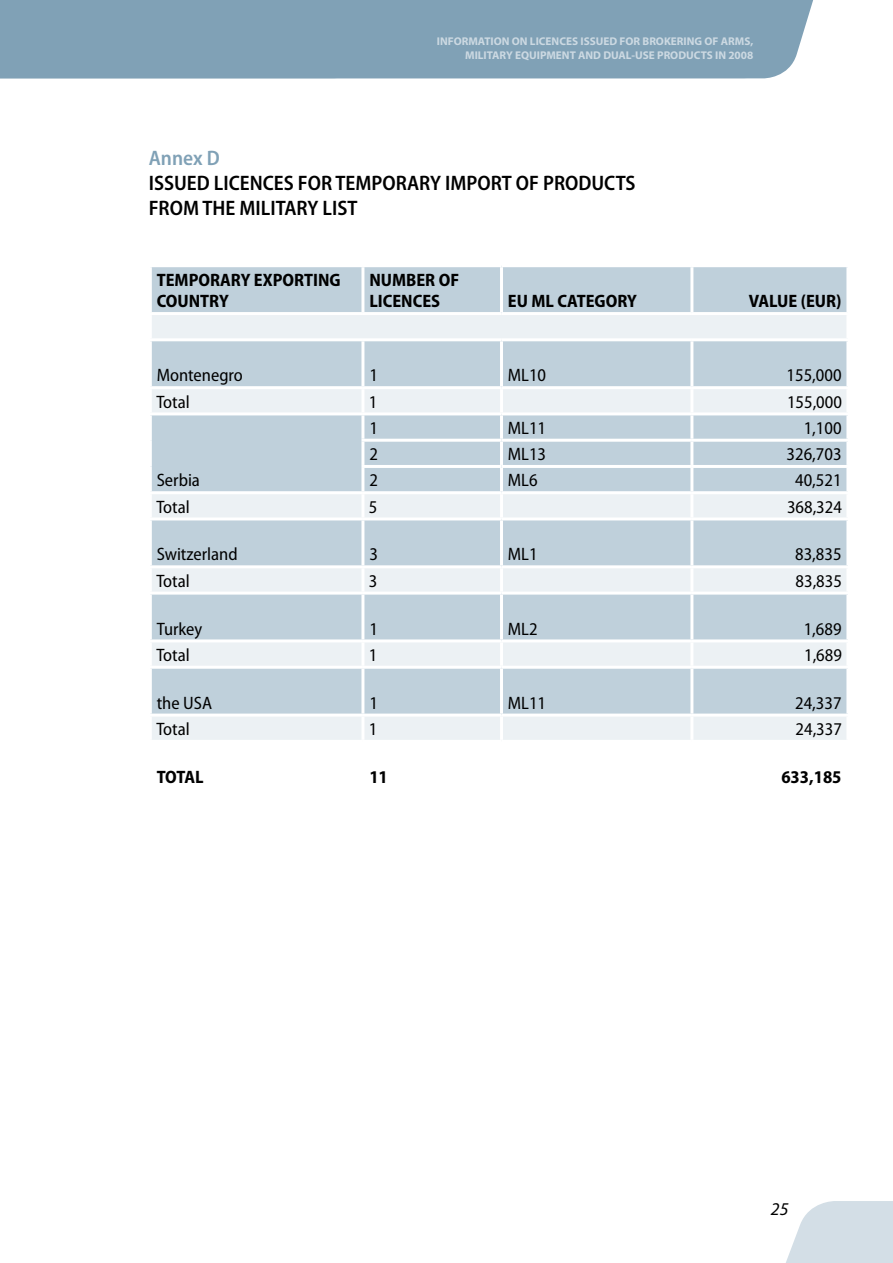
<style>
.page{position:relative;width:893px;height:1263px;background:#fff}
.page>*{position:absolute;margin:0;border:0;box-sizing:border-box;transform-origin:0 0}
.t1{font:600 semi-condensed 21px/25.2px "Myriad Pro";color:#000}
.t2{font:600 semi-condensed 21px "Myriad Pro";color:#80a1b6}
.t3{font:semi-condensed 18px "Myriad Pro";color:#000}
.t4{font:700 semi-condensed 18px/21.6px "Myriad Pro";color:#000}
.t5{font:italic 18px "Myriad Pro";color:#000}
.t6{font:700 11.25px/13.5px "Myriad Pro";color:#ccd9e2;text-align:right}
</style>
<div class="page">
<svg style="left:786px;top:1201px;width:107px;height:62px;background:#d8e2e9"></svg>
<div style="left:0;top:0;width:813px;height:78px;background:#80a1b6"></div>
<div style="left:152px;top:267px;width:694px;height:45px;background:#bfd0db"></div>
<svg style="left:152px;top:315px;width:694px;height:425px;background:#cfdce4"></svg>
<hr style="left:361px;top:267px;width:3px;height:45px;background:#fff">
<hr style="left:500px;top:267px;width:3px;height:45px;background:#fff">
<hr style="left:690px;top:267px;width:3px;height:45px;background:#fff">
<hr style="left:361px;top:341px;width:3px;height:45px;background:#fff">
<hr style="left:500px;top:341px;width:3px;height:45px;background:#fff">
<hr style="left:690px;top:341px;width:3px;height:45px;background:#fff">
<hr style="left:361px;top:389px;width:3px;height:23px;background:#fff">
<hr style="left:500px;top:389px;width:3px;height:23px;background:#fff">
<hr style="left:690px;top:389px;width:3px;height:23px;background:#fff">
<hr style="left:361px;top:415px;width:3px;height:24px;background:#fff">
<hr style="left:500px;top:415px;width:3px;height:24px;background:#fff">
<hr style="left:690px;top:415px;width:3px;height:24px;background:#fff">
<hr style="left:361px;top:439px;width:140px;height:3px;background:#fff">
<hr style="left:361px;top:442px;width:3px;height:23px;background:#fff">
<hr style="left:501px;top:439px;width:191px;height:3px;background:#fff">
<hr style="left:500px;top:442px;width:3px;height:23px;background:#fff">
<hr style="left:692px;top:439px;width:157px;height:3px;background:#fff">
<hr style="left:690px;top:442px;width:3px;height:23px;background:#fff">
<hr style="left:361px;top:465px;width:140px;height:3px;background:#fff">
<hr style="left:361px;top:468px;width:3px;height:23px;background:#fff">
<hr style="left:501px;top:465px;width:191px;height:3px;background:#fff">
<hr style="left:500px;top:468px;width:3px;height:23px;background:#fff">
<hr style="left:692px;top:465px;width:157px;height:3px;background:#fff">
<hr style="left:690px;top:468px;width:3px;height:23px;background:#fff">
<hr style="left:361px;top:494px;width:3px;height:23px;background:#fff">
<hr style="left:500px;top:494px;width:3px;height:23px;background:#fff">
<hr style="left:690px;top:494px;width:3px;height:23px;background:#fff">
<hr style="left:361px;top:520px;width:3px;height:45px;background:#fff">
<hr style="left:500px;top:520px;width:3px;height:45px;background:#fff">
<hr style="left:690px;top:520px;width:3px;height:45px;background:#fff">
<hr style="left:361px;top:568px;width:3px;height:24px;background:#fff">
<hr style="left:500px;top:568px;width:3px;height:24px;background:#fff">
<hr style="left:690px;top:568px;width:3px;height:24px;background:#fff">
<hr style="left:361px;top:595px;width:3px;height:44px;background:#fff">
<hr style="left:500px;top:595px;width:3px;height:44px;background:#fff">
<hr style="left:690px;top:595px;width:3px;height:44px;background:#fff">
<hr style="left:361px;top:642px;width:3px;height:24px;background:#fff">
<hr style="left:500px;top:642px;width:3px;height:24px;background:#fff">
<hr style="left:690px;top:642px;width:3px;height:24px;background:#fff">
<hr style="left:361px;top:669px;width:3px;height:44px;background:#fff">
<hr style="left:500px;top:669px;width:3px;height:44px;background:#fff">
<hr style="left:690px;top:669px;width:3px;height:44px;background:#fff">
<hr style="left:361px;top:716px;width:3px;height:24px;background:#fff">
<hr style="left:500px;top:716px;width:3px;height:24px;background:#fff">
<hr style="left:690px;top:716px;width:3px;height:24px;background:#fff">
<hr style="left:149px;top:338px;width:214px;height:3px;background:#fff">
<hr style="left:363px;top:338px;width:138px;height:3px;background:#fff">
<hr style="left:501px;top:338px;width:191px;height:3px;background:#fff">
<hr style="left:692px;top:338px;width:157px;height:3px;background:#fff">
<hr style="left:149px;top:386px;width:214px;height:3px;background:#fff">
<hr style="left:363px;top:386px;width:138px;height:3px;background:#fff">
<hr style="left:501px;top:386px;width:191px;height:3px;background:#fff">
<hr style="left:692px;top:386px;width:157px;height:3px;background:#fff">
<hr style="left:149px;top:412px;width:214px;height:3px;background:#fff">
<hr style="left:363px;top:412px;width:138px;height:3px;background:#fff">
<hr style="left:501px;top:412px;width:191px;height:3px;background:#fff">
<hr style="left:692px;top:412px;width:157px;height:3px;background:#fff">
<hr style="left:149px;top:491px;width:214px;height:3px;background:#fff">
<hr style="left:363px;top:491px;width:138px;height:3px;background:#fff">
<hr style="left:501px;top:491px;width:191px;height:3px;background:#fff">
<hr style="left:692px;top:491px;width:157px;height:3px;background:#fff">
<hr style="left:149px;top:517px;width:214px;height:3px;background:#fff">
<hr style="left:363px;top:517px;width:138px;height:3px;background:#fff">
<hr style="left:501px;top:517px;width:191px;height:3px;background:#fff">
<hr style="left:692px;top:517px;width:157px;height:3px;background:#fff">
<hr style="left:149px;top:565px;width:214px;height:3px;background:#fff">
<hr style="left:363px;top:565px;width:138px;height:3px;background:#fff">
<hr style="left:501px;top:565px;width:191px;height:3px;background:#fff">
<hr style="left:692px;top:565px;width:157px;height:3px;background:#fff">
<hr style="left:149px;top:592px;width:214px;height:3px;background:#fff">
<hr style="left:363px;top:592px;width:138px;height:3px;background:#fff">
<hr style="left:501px;top:592px;width:191px;height:3px;background:#fff">
<hr style="left:692px;top:592px;width:157px;height:3px;background:#fff">
<hr style="left:149px;top:639px;width:214px;height:3px;background:#fff">
<hr style="left:363px;top:639px;width:138px;height:3px;background:#fff">
<hr style="left:501px;top:639px;width:191px;height:3px;background:#fff">
<hr style="left:692px;top:639px;width:157px;height:3px;background:#fff">
<hr style="left:149px;top:666px;width:214px;height:3px;background:#fff">
<hr style="left:363px;top:666px;width:138px;height:3px;background:#fff">
<hr style="left:501px;top:666px;width:191px;height:3px;background:#fff">
<hr style="left:692px;top:666px;width:157px;height:3px;background:#fff">
<hr style="left:149px;top:713px;width:214px;height:3px;background:#fff">
<hr style="left:363px;top:713px;width:138px;height:3px;background:#fff">
<hr style="left:501px;top:713px;width:191px;height:3px;background:#fff">
<hr style="left:692px;top:713px;width:157px;height:3px;background:#fff">
<p class="t6" style="left:437px;top:34px;width:318px">INFORMATION ON LICENCES ISSUED FOR BROKERING OF ARMS,<br>MILITARY EQUIPMENT AND DUAL-USE PRODUCTS IN 2008</p>
<p class="t2" style="left:149px;top:146px;width:72px">Annex D</p>
<p class="t1" style="left:149px;top:170px;width:488px">ISSUED LICENCES FOR TEMPORARY IMPORT OF PRODUCTS<br>FROM THE MILITARY LIST</p>
<p class="t4" style="left:157px;top:269px;width:185px">TEMPORARY EXPORTING<br>COUNTRY</p>
<p class="t4" style="left:369px;top:269px;width:91px">NUMBER OF<br>LICENCES</p>
<p class="t4" style="left:508px;top:291px;width:130px">EU ML CATEGORY</p>
<p class="t4" style="left:749px;top:291px;width:94px">VALUE (EUR)</p>
<p class="t3" style="left:157px;top:365px;width:88px">Montenegro</p>
<p class="t3" style="left:369px;top:365px;width:10px">1</p>
<p class="t3" style="left:508px;top:365px;width:40px">ML10</p>
<p class="t3" style="left:787px;top:365px;width:56px">155,000</p>
<p class="t3" style="left:156px;top:392px;width:35px">Total</p>
<p class="t3" style="left:369px;top:392px;width:10px">1</p>
<p class="t3" style="left:787px;top:392px;width:56px">155,000</p>
<p class="t3" style="left:157px;top:471px;width:45px">Serbia</p>
<p class="t3" style="left:369px;top:418px;width:10px">1</p>
<p class="t3" style="left:508px;top:418px;width:40px">ML11</p>
<p class="t3" style="left:804px;top:418px;width:39px">1,100</p>
<p class="t3" style="left:369px;top:444px;width:10px">2</p>
<p class="t3" style="left:508px;top:444px;width:40px">ML13</p>
<p class="t3" style="left:787px;top:444px;width:56px">326,703</p>
<p class="t3" style="left:369px;top:471px;width:10px">2</p>
<p class="t3" style="left:508px;top:471px;width:31px">ML6</p>
<p class="t3" style="left:795px;top:471px;width:48px">40,521</p>
<p class="t3" style="left:156px;top:497px;width:35px">Total</p>
<p class="t3" style="left:369px;top:497px;width:10px">5</p>
<p class="t3" style="left:787px;top:497px;width:56px">368,324</p>
<p class="t3" style="left:157px;top:545px;width:82px">Switzerland</p>
<p class="t3" style="left:369px;top:545px;width:10px">3</p>
<p class="t3" style="left:508px;top:545px;width:31px">ML1</p>
<p class="t3" style="left:795px;top:545px;width:48px">83,835</p>
<p class="t3" style="left:156px;top:571px;width:35px">Total</p>
<p class="t3" style="left:369px;top:571px;width:10px">3</p>
<p class="t3" style="left:795px;top:571px;width:48px">83,835</p>
<p class="t3" style="left:157px;top:619px;width:47px">Turkey</p>
<p class="t3" style="left:369px;top:619px;width:10px">1</p>
<p class="t3" style="left:508px;top:619px;width:31px">ML2</p>
<p class="t3" style="left:804px;top:619px;width:39px">1,689</p>
<p class="t3" style="left:156px;top:645px;width:35px">Total</p>
<p class="t3" style="left:369px;top:645px;width:10px">1</p>
<p class="t3" style="left:804px;top:645px;width:39px">1,689</p>
<p class="t3" style="left:157px;top:693px;width:57px">the USA</p>
<p class="t3" style="left:369px;top:693px;width:10px">1</p>
<p class="t3" style="left:508px;top:693px;width:40px">ML11</p>
<p class="t3" style="left:795px;top:693px;width:48px">24,337</p>
<p class="t3" style="left:156px;top:719px;width:35px">Total</p>
<p class="t3" style="left:369px;top:719px;width:10px">1</p>
<p class="t3" style="left:795px;top:719px;width:48px">24,337</p>
<p class="t4" style="left:157px;top:766px;width:48px">TOTAL</p>
<p class="t4" style="left:369px;top:766px;width:20px">11</p>
<p class="t4" style="left:781px;top:766px;width:62px">633,185</p>
<p class="t5" style="left:771px;top:1197px;width:19px">25</p>
</div>
